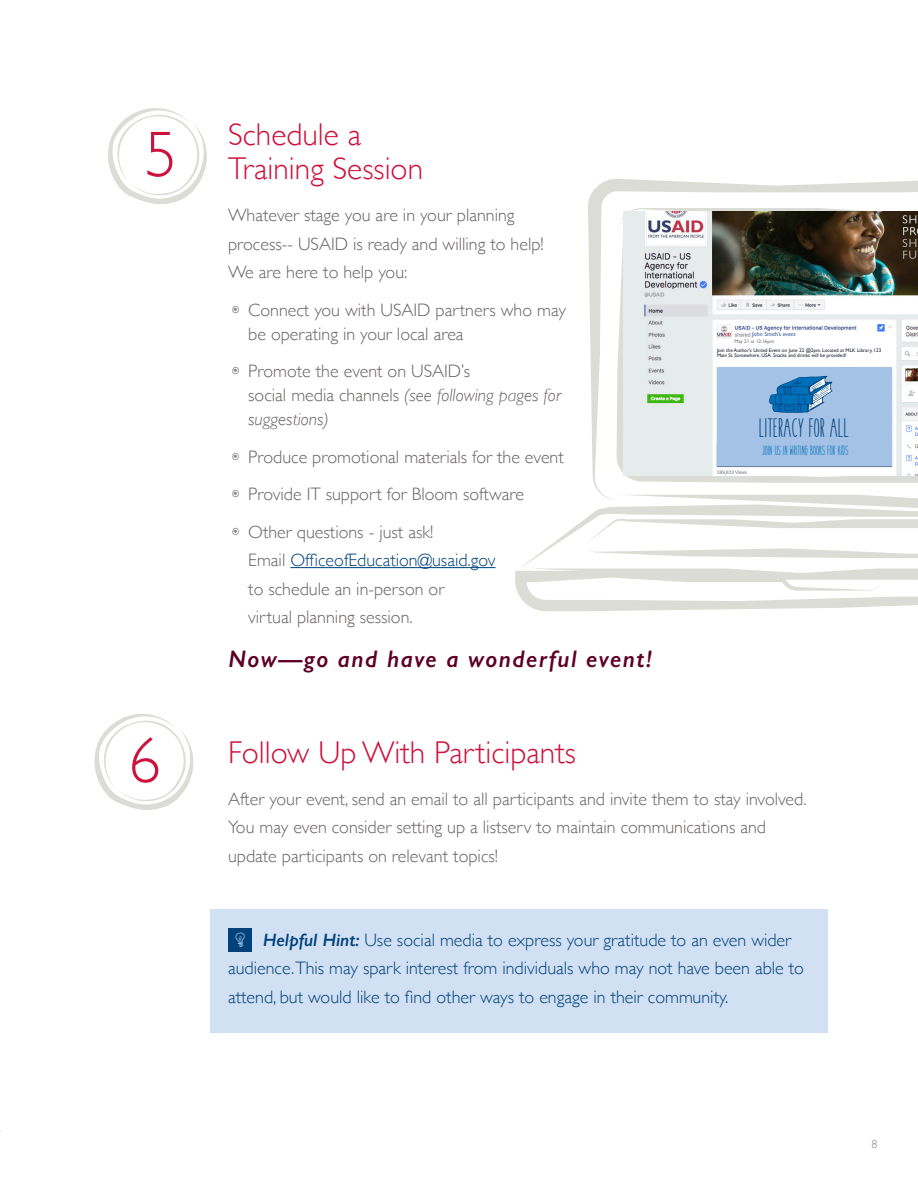
<style>
.page{position:relative;width:918px;height:1188px;background:#fff}
.page>*{position:absolute;margin:0;border:0;box-sizing:border-box;transform-origin:0 0}
.t1{font:300 65.1px "Gill Sans";color:#cd123d}
.Step_Title{font:300 31.5px/34.5px "Gill Sans";color:#cd123d}
.Bullets_List_-_check{font:300 31.5px "Gill Sans";color:#cd123d}
.Bullets_List_-_check-2{font:italic 600 24px "Gill Sans";letter-spacing:.06em;color:#5d0023}
.Bullets_List_-_check-3{font:20.55px "cookies&milk";color:#01427c}
.t2{font:300 18px/28.5px "Gill Sans";color:#676362}
.t3{font:300 18px/28.5px "Gill Sans";color:#01427c}
.t4{font:300 12px "Gill Sans";color:#848482}
.Bullets_List_-_check-4{font:10.35px "cookies&milk";color:#006fb9}
.Bullets_List_-_check-5{font:6px "Gill Sans";color:#3a5a9a}
.Bullets_List_-_check-6{font:5.1px/5.1px "Gill Sans";color:#1c2129}
.Bullets_List_-_check-7{font:5.1px "Gill Sans";color:#747474}
.s1{font-family:"Hello Doodles";font-weight:400;color:#848482}
.s2{font-style:italic}
.s3{color:#01427c}
.s4{font-family:"Hello Doodles";font-weight:400;color:#a3c2e5}
.s5{font-weight:600;font-style:italic}
</style>
<div class="page">
<div style="left:210px;top:910px;width:617px;height:123px;background:#d1e0f2"></div>
<div style="left:228px;top:929px;width:24px;height:23px;background:#01427c"></div>
<hr style="left:290px;top:567px;width:206px;height:1px;background:#01427c">
<svg style="left:108px;top:108px;width:99px;height:96px"></svg>
<svg style="left:94px;top:714px;width:100px;height:96px"></svg>
<svg style="left:588px;top:179px;width:330px;height:325px"></svg>
<svg style="left:515px;top:504px;width:403px;height:107px"></svg>
<img style="left:623px;top:211px;width:295px;height:265px">
<div style="left:717px;top:368px;width:175px;height:98px;background:#a3c2e5"></div>
<svg style="left:769px;top:376px;width:64px;height:37px"></svg>
<div style="left:717px;top:348px;width:173px;height:18px;background:#fff"></div>
<div style="left:752px;top:332px;width:71px;height:8px;background:#fff"></div>
<div style="left:734px;top:340px;width:137px;height:8px;background:#fff"></div>
<h1 class="t1" style="left:145px;top:104px;width:34px">5</h1>
<h1 class="t1" style="left:128px;top:710px;width:34px">6</h1>
<p class="Step_Title" style="left:228px;top:116px;width:197px">Schedule a<br>Training Session</p>
<p class="t2" style="left:228px;top:200px;width:317px">Whatever stage you are in your planning process-- USAID is ready and willing to help!<br>We are here to help you:</p>
<p class="t2" style="left:248px;top:297px;width:319px;line-height:24px;text-indent:-20px"><span class="s1">h</span> Connect you with USAID partners who may be operating in your local area</p>
<p class="t2" style="left:248px;top:359px;width:314px;line-height:24px;text-indent:-20px"><span class="s1">h</span> Promote the event on USAID’s<br>social media channels <span class="s2">(see following pages for suggestions)</span></p>
<p class="t2" style="left:228px;top:442px;width:337px"><span class="s1">h</span> Produce promotional materials for the event</p>
<p class="t2" style="left:228px;top:479px;width:298px"><span class="s1">h</span> Provide IT support for Bloom software</p>
<p class="t2" style="left:248px;top:517px;width:249px;text-indent:-20px"><span class="s1">h</span> Other questions - just ask!<br>Email <span class="s3">OfficeofEducation@usaid.gov </span>to schedule an in-person or<br>virtual planning session.</p>
<p class="Bullets_List_-_check-2" style="left:228px;top:644px;width:425px">Now—go and have a wonderful event!</p>
<p class="Bullets_List_-_check-5" style="left:752px;top:331px;width:45px">John Smith’s event</p>
<p class="Bullets_List_-_check-7" style="left:734px;top:339px;width:41px">May 21 at 12:16pm</p>
<p class="Bullets_List_-_check-6" style="left:717px;top:348px;width:166px">Join the Author’s United Event on June 22 @2pm. Located at MLK Library, 123<br>Main St. Somewhere, USA. Snacks and drinks will be provided!</p>
<p class="Bullets_List_-_check-3" style="left:759px;top:414px;width:91px">LITERACY FOR ALL</p>
<p class="Bullets_List_-_check-4" style="left:763px;top:444px;width:87px">JOIN US IN WRITING BOOKS FOR KIDS</p>
<p class="Bullets_List_-_check" style="left:228px;top:728px;width:350px">Follow Up With Participants</p>
<p class="t2" style="left:228px;top:784px;width:580px">After your event, send an email to all participants and invite them to stay involved.<br>You may even consider setting up a listserv to maintain communications and update participants on relevant topics!</p>
<p class="t3" style="left:228px;top:925px;width:577px;text-indent:5px"><span class="s4">(</span> <span class="s5">Helpful Hint:</span> Use social media to express your gratitude to an even wider audience.This may spark interest from individuals who may not have been able to attend, but would like to find other ways to engage in their community.</p>
<p class="t4" style="left:872px;top:1134px;width:7px">8</p>
</div>
